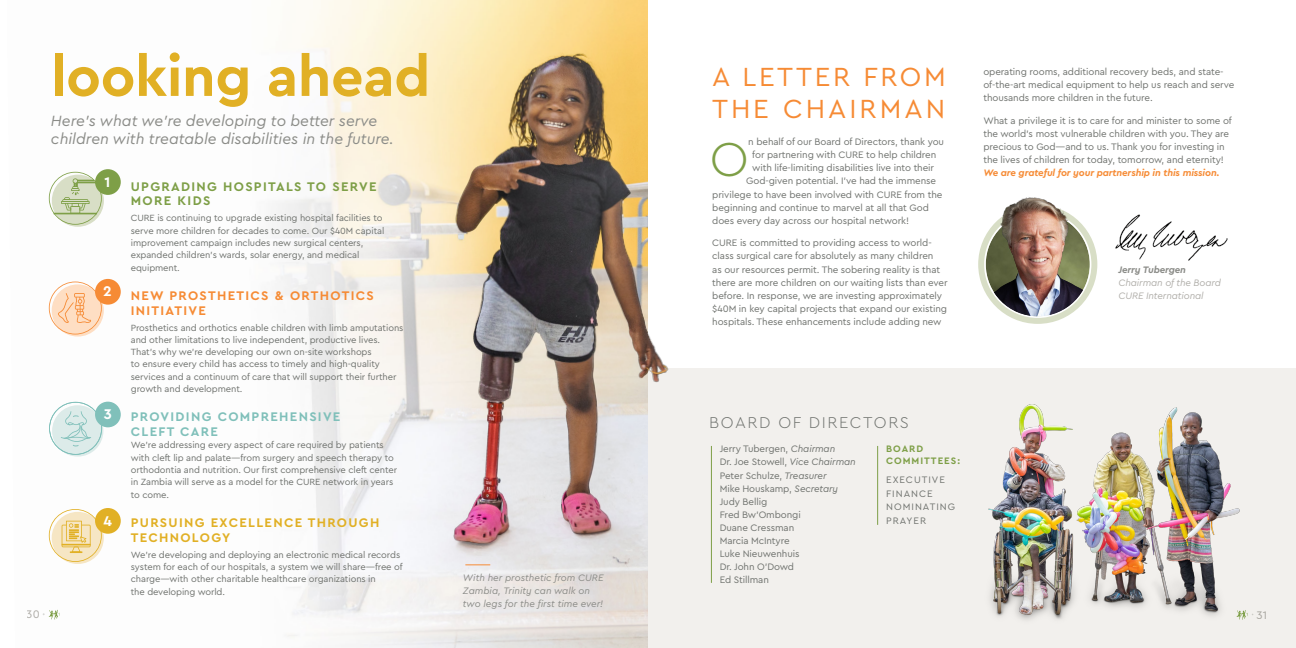
<style>
.page{position:relative;width:1296px;height:648px;background:#fff}
.page>*{position:absolute;margin:0;border:0;box-sizing:border-box;transform-origin:0 0}
.t1{font:700 57.3px "Cera Pro";letter-spacing:-.005em;color:#e1b025}
.t2{font:300 49.8px "Cera Pro";color:#7e9f47}
.t3{font:27.5px/32.3px "Cera Pro";letter-spacing:.1em;color:#f68b35}
.t4{font:300 16.4px "Cera Pro";letter-spacing:.1em;color:#6f726e}
.t5{font:italic 15.5px/18px "Cera Pro";color:#8b8c88}
.t6{font:700 14.7px "Cera Pro";color:#fff}
.t7{font:700 13.1px/14.7px "Cera Pro";letter-spacing:.1em;color:#e1b025}
.t8{font:700 13.1px/14.7px "Cera Pro";letter-spacing:.1em;color:#f68b35}
.t9{font:700 13.1px/14.7px "Cera Pro";letter-spacing:.1em;color:#7e9f47}
.t10{font:700 13.1px/14.7px "Cera Pro";letter-spacing:.1em;color:#80c0ba}
.t11{font:11.5px "Cera Pro";color:#b1afaa}
.t12{font:9.8px/13.2px "Cera Pro";letter-spacing:-.01em;color:#6f726e}
.t13{font:italic 9.8px/13.1px "Cera Pro";color:#8b8c88}
.t14{font:italic 700 9.8px "Cera Pro";letter-spacing:-.01em;color:#f68b35}
.t15{font:italic 9.8px/13.1px "Cera Pro";letter-spacing:-.01em;color:#b1afaa}
.t16{font:9.8px/13.9px "Cera Pro";letter-spacing:.1em;color:#6f726e}
.t17{font:700 9.8px/11.5px "Cera Pro";letter-spacing:.1em;color:#7e9f47}
.t18{font:italic 700 9.8px "Cera Pro";letter-spacing:-.01em;color:#8b8c88}
.t19{font:9.4px/12.3px "Cera Pro";letter-spacing:-.01em;color:#6f726e}
.s1{font-style:italic}
</style>
<div class="page">
<div style="left:648px;top:369px;width:648px;height:279px;background:#f2f0ed"></div>
<img style="left:42px;top:0;width:606px;height:648px">
<svg style="left:49px;top:172px;width:53px;height:53px"></svg>
<img style="left:1115px;top:214px;width:112px;height:46px">
<svg style="left:978px;top:205px;width:119px;height:119px"></svg>
<img style="left:986px;top:197px;width:104px;height:119px">
<img style="left:988px;top:404px;width:252px;height:216px">
<svg style="left:49px;top:282px;width:53px;height:53px"></svg>
<svg style="left:49px;top:509px;width:53px;height:53px"></svg>
<div style="left:95px;top:279px;width:26px;height:26px;background:#f68b35;border-radius:50%"></div>
<div style="left:95px;top:169px;width:26px;height:26px;background:#7e9f47;border-radius:50%"></div>
<div style="left:95px;top:508px;width:26px;height:26px;background:#e1b025;border-radius:50%"></div>
<svg style="left:49px;top:402px;width:55px;height:55px"></svg>
<div style="left:95px;top:402px;width:26px;height:25px;background:#80c0ba;border-radius:50%"></div>
<svg style="left:465px;top:565px;width:25px;height:1px"></svg>
<svg style="left:1237px;top:610px;width:16px;height:10px"></svg>
<hr style="left:711px;top:446px;width:1px;height:137px;background:#7e9f47">
<hr style="left:877px;top:446px;width:1px;height:79px;background:#7e9f47">
<svg style="left:43px;top:610px;width:17px;height:9px"></svg>
<img style="left:441px;top:36px;width:234px;height:513px">
<p class="t11" style="left:27px;top:607px;width:15px">30</p>
<h1 class="t1" style="left:51px;top:39px;width:381px">looking ahead</h1>
<h3 class="t5" style="left:51px;top:111px;width:345px">Here’s what we’re developing to better serve children with treatable disabilities in the future.</h3>
<h3 class="t6" style="left:105px;top:172px;width:7px">1</h3>
<h3 class="t6" style="left:103px;top:282px;width:10px">2</h3>
<h3 class="t6" style="left:104px;top:404px;width:10px">3</h3>
<h3 class="t6" style="left:104px;top:511px;width:10px">4</h3>
<h3 class="t9" style="left:131px;top:178px;width:247px">UPGRADING HOSPITALS TO SERVE<br>MORE KIDS</h3>
<p class="t19" style="left:131px;top:212px;width:255px">CURE is continuing to upgrade existing hospital facilities to serve more children for decades to come. Our $40M capital improvement campaign includes new surgical centers, expanded children’s wards, solar energy, and medical equipment.</p>
<h3 class="t8" style="left:131px;top:288px;width:245px">NEW PROSTHETICS &amp; ORTHOTICS<br>INITIATIVE</h3>
<p class="t19" style="left:131px;top:321px;width:274px">Prosthetics and orthotics enable children with limb amputations and other limitations to live independent, productive lives.<br>That’s why we’re developing our own on-site workshops<br>to ensure every child has access to timely and high-quality services and a continuum of care that will support their further growth and development.</p>
<h3 class="t10" style="left:131px;top:409px;width:211px">PROVIDING COMPREHENSIVE<br>CLEFT CARE</h3>
<p class="t19" style="left:131px;top:439px;width:268px">We’re addressing every aspect of care required by patients with cleft lip and palate—from surgery and speech therapy to orthodontia and nutrition. Our first comprehensive cleft center in Zambia will serve as a model for the CURE network in years to come.</p>
<h3 class="t7" style="left:131px;top:515px;width:250px">PURSUING EXCELLENCE THROUGH<br>TECHNOLOGY</h3>
<p class="t19" style="left:131px;top:548px;width:273px">We’re developing and deploying an electronic medical records system for each of our hospitals, a system we will share—free of charge—with other charitable healthcare organizations in<br>the developing world.</p>
<p class="t13" style="left:463px;top:571px;width:142px">With her prosthetic from CURE<br>Zambia, Trinity can walk on two legs for the first time ever!</p>
<h3 class="t3" style="left:712px;top:59px;width:235px">A LETTER FROM<br>THE CHAIRMAN</h3>
<p class="t12" style="left:748px;top:135px;width:197px">n behalf of our Board of Directors, thank you</p>
<p class="t12" style="left:752px;top:148px;width:186px">for partnering with CURE to help children</p>
<p class="t12" style="left:752px;top:161px;width:183px">with life-limiting disabilities live into their</p>
<p class="t12" style="left:746px;top:174px;width:191px">God-given potential. I’ve had the immense</p>
<p class="t12" style="left:712px;top:187px;width:232px">privilege to have been involved with CURE from the</p>
<p class="t12" style="left:712px;top:201px;width:218px">beginning and continue to marvel at all that God</p>
<p class="t12" style="left:712px;top:214px;width:198px">does every day across our hospital network!</p>
<p class="t12" style="left:712px;top:236px;width:237px">CURE is committed to providing access to world&shy;class surgical care for absolutely as many children<br>as our resources permit. The sobering reality is that there are more children on our waiting lists than ever before. In response, we are investing approximately $40M in key capital projects that expand our existing hospitals. These enhancements include adding new</p>
<h2 class="t2" style="left:710px;top:127px;width:41px">O</h2>
<p class="t12" style="left:983px;top:65px;width:252px">operating rooms, additional recovery beds, and state&shy;of-the-art medical equipment to help us reach and serve thousands more children in the future.</p>
<p class="t12" style="left:983px;top:113px;width:250px">What a privilege it is to care for and minister to some of the world’s most vulnerable children with you. They are precious to God—and to us. Thank you for investing in the lives of children for today, tomorrow, and eternity!</p>
<p class="t14" style="left:983px;top:167px;width:238px">We are grateful for your partnership in this mission.</p>
<p class="t18" style="left:1118px;top:263px;width:69px">Jerry Tubergen</p>
<p class="t15" style="left:1118px;top:276px;width:104px">Chairman of the Board<br>CURE International</p>
<h3 class="t4" style="left:709px;top:412px;width:201px">BOARD OF DIRECTORS</h3>
<p class="t12" style="left:720px;top:442px;width:138px">Jerry Tubergen, <span class="s1">Chairman<br></span>Dr. Joe Stowell, <span class="s1">Vice Chairman<br></span>Peter Schulze, <span class="s1">Treasurer<br></span>Mike Houskamp, <span class="s1">Secretary<br></span>Judy Bellig<br>Fred Bw’Ombongi<br>Duane Cressman<br>Marcia McIntyre<br>Luke Nieuwenhuis<br>Dr. John O’Dowd<br>Ed Stillman</p>
<p class="t17" style="left:886px;top:443px;width:75px">BOARD<br>COMMITTEES:</p>
<p class="t16" style="left:886px;top:472px;width:70px">EXECUTIVE<br>FINANCE<br>NOMINATING<br>PRAYER</p>
<p class="t11" style="left:1257px;top:607px;width:12px">31</p>
</div>
